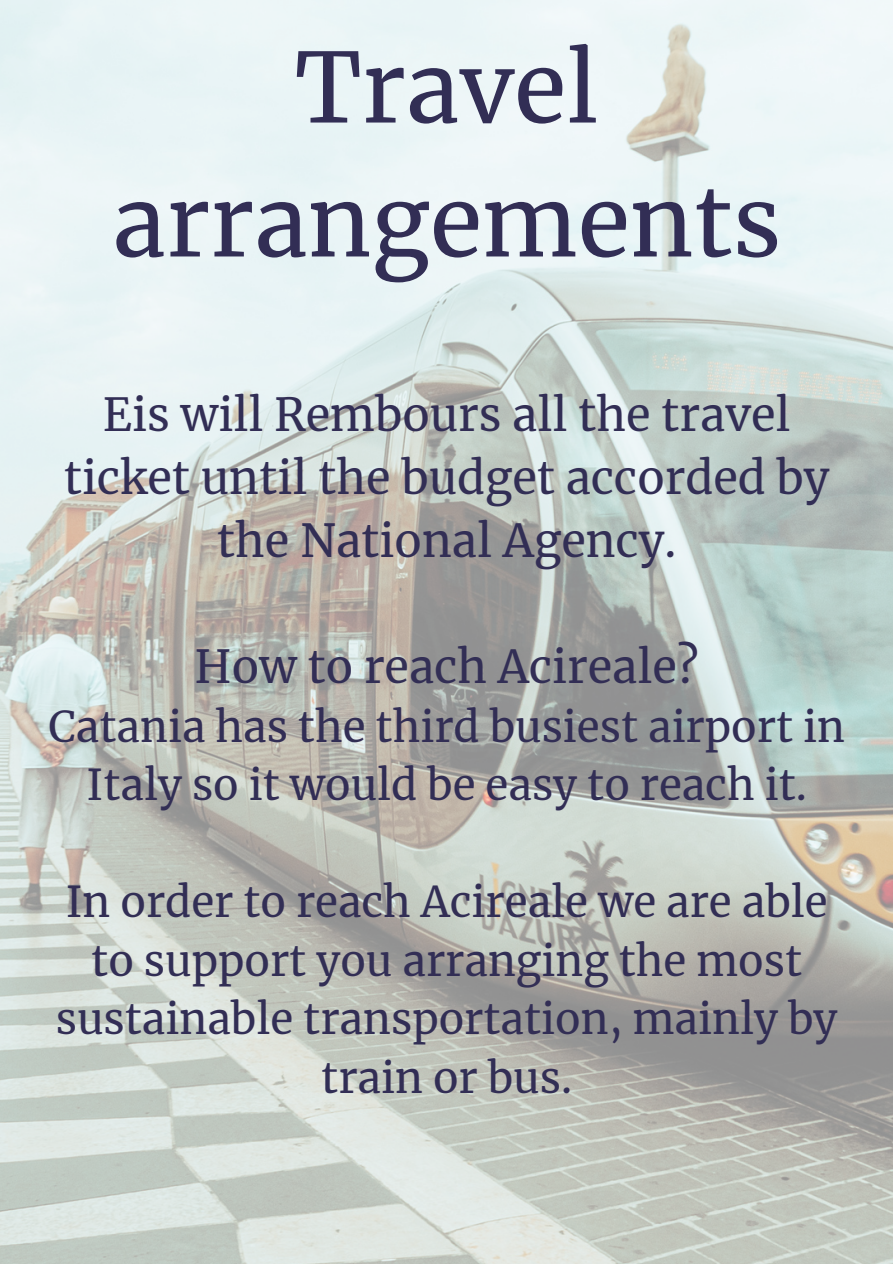
<style>
.page{position:relative;width:893px;height:1264px;background:#fff}
.page>*{position:absolute;margin:0;border:0;box-sizing:border-box;transform-origin:0 0}
.t1{font:96px/133.8px "Merriweather";color:#322e55;text-align:center}
.t2{font:45px/63px "Merriweather";color:#322e55;text-align:center}
.t3{font:42px/58.5px "Merriweather";color:#322e55;text-align:center}
</style>
<div class="page">
<img style="left:0;top:0;width:892px;height:1263px">
<p class="t1" style="left:112px;top:21px;width:670px">Travel arrangements</p>
<p class="t2" style="left:64px;top:383px;width:767px">Eis will Rembours all the travel ticket until the budget accorded by the National Agency.</p>
<p class="t2" style="left:194px;top:635px;width:506px">How to reach Acireale?</p>
<p class="t3" style="left:48px;top:697px;width:798px">Catania has the third busiest airport in<br>Italy so it would be easy to reach it.</p>
<p class="t3" style="left:56px;top:873px;width:783px">In order to reach Acireale we are able to support you arranging the most sustainable transportation, mainly by train or bus.</p>
</div>
